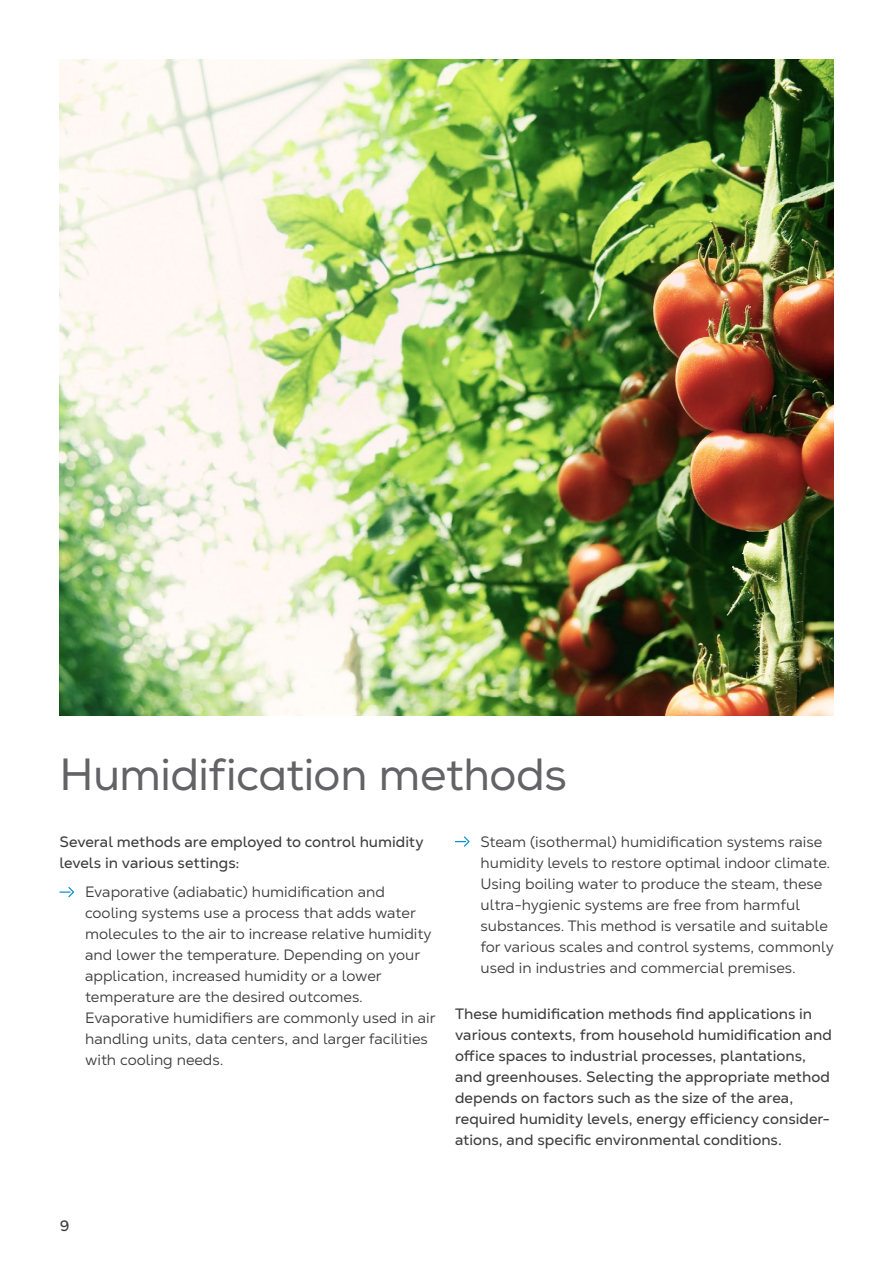
<style>
.page{position:relative;width:893px;height:1263px;background:#fff}
.page>*{position:absolute;margin:0;border:0;box-sizing:border-box;transform-origin:0 0}
.Headline{font:45px "Nexa";letter-spacing:-.01em;color:#636366}
.Bullit_list2{font:15px/21px "Nexa Text";color:#3e3e3f}
.Body_copy{font:15px/21px "Nexa Text";color:#3e3e3f}
</style>
<div class="page">
<img style="left:60px;top:60px;width:773px;height:655px">
<svg style="left:59px;top:887px;width:15px;height:11px"></svg>
<svg style="left:455px;top:836px;width:15px;height:11px"></svg>
<p class="Headline" style="left:60px;top:747px;width:509px">Humidification methods</p>
<p class="Body_copy" style="left:60px;top:831px;width:366px">Several methods are employed to control humidity levels in various settings:</p>
<p class="Bullit_list2" style="left:85px;top:881px;width:352px">Evaporative (adiabatic) humidification and cooling systems use a process that adds water molecules to the air to increase relative humidity and lower the temperature. Depending on your application, increased humidity or a lower temperature are the desired outcomes.<br>Evaporative humidifiers are commonly used in air handling units, data centers, and larger facilities with cooling needs.</p>
<p class="Bullit_list2" style="left:480px;top:831px;width:355px">Steam (isothermal) humidification systems raise humidity levels to restore optimal indoor climate.<br>Using boiling water to produce the steam, these ultra-hygienic systems are free from harmful substances. This method is versatile and suitable for various scales and control systems, commonly used in industries and commercial premises.</p>
<p class="Body_copy" style="left:455px;top:1003px;width:379px">These humidification methods find applications in various contexts, from household humidification and office spaces to industrial processes, plantations, and greenhouses. Selecting the appropriate method depends on factors such as the size of the area, required humidity levels, energy efficiency consider&shy;ations, and specific environmental conditions.</p>
<p class="Body_copy" style="left:60px;top:1215px;width:12px">9</p>
</div>
